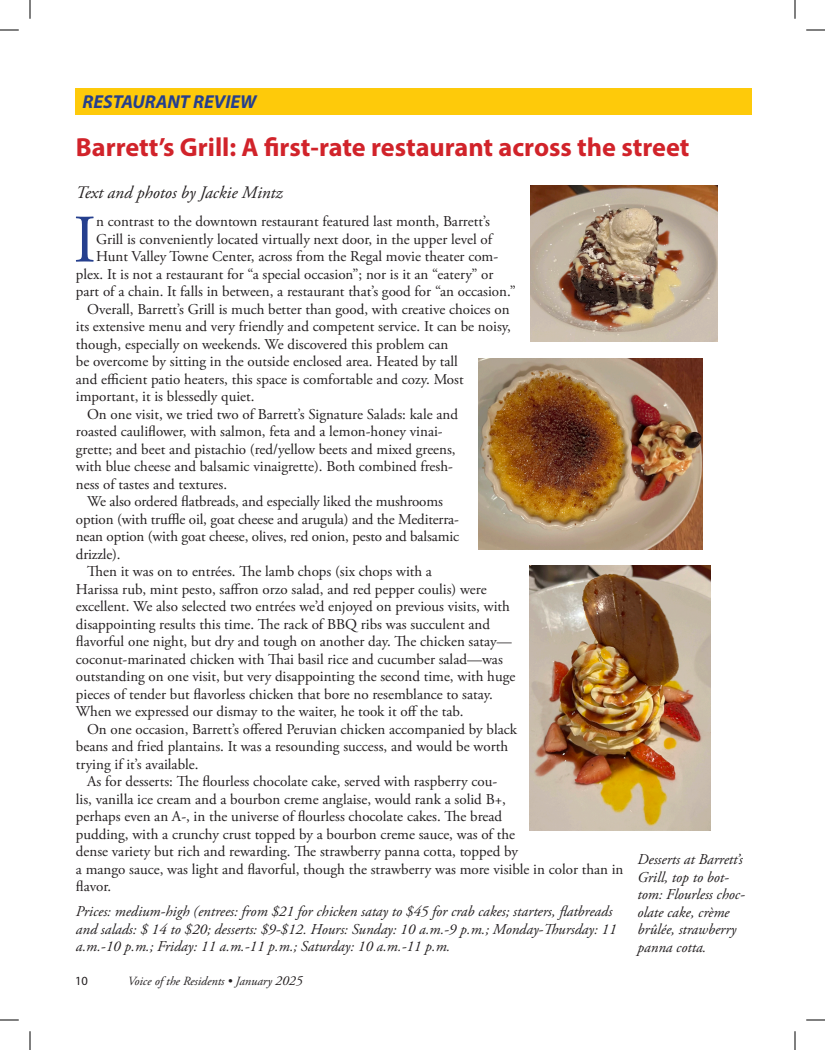
<style>
.page{position:relative;width:825px;height:1050px;background:#fff}
.page>*{position:absolute;margin:0;border:0;box-sizing:border-box;transform-origin:0 0}
.Text_with_drop_cap{font:67.75px "Adobe Garamond Pro";color:#253f8e}
.Headline_Main{font:700 26.25px "Myriad Pro";color:#d1232a}
.Headline_Secondary{font:italic 700 18.75px "Myriad Pro";color:#253f8e}
.Headline_Main-2{font:italic 17.5px "Adobe Garamond Pro";color:#231f20}
.Text_stories{font:15px/17.5px "Adobe Garamond Pro";color:#231f20}
.Text_with_drop_cap-2{font:15px "Adobe Garamond Pro";color:#231f20}
.Text_no_indent_space{font:italic 15px/17.5px "Adobe Garamond Pro";color:#231f20}
.Text_no_indent__no_space{font:italic 15px/17.5px "Adobe Garamond Pro";color:#231f20}
.t1{font:italic 12.5px "Adobe Garamond Pro";color:#231f20}
.t2{font:12.5px "Myriad Pro";color:#231f20}
.s1{font-size:13.75px}
</style>
<div class="page">
<div style="left:75px;top:88px;width:676px;height:27px;background:#feca0a"></div>
<img style="left:530px;top:185px;width:187px;height:156px">
<img style="left:478px;top:359px;width:225px;height:190px">
<img style="left:529px;top:566px;width:181px;height:264px">
<svg style="left:0;top:29px;width:19px;height:2px"></svg>
<svg style="left:806px;top:29px;width:19px;height:2px"></svg>
<svg style="left:0;top:1019px;width:19px;height:2px"></svg>
<svg style="left:806px;top:1019px;width:19px;height:2px"></svg>
<svg style="left:29px;top:0;width:2px;height:19px"></svg>
<svg style="left:29px;top:1031px;width:2px;height:19px"></svg>
<svg style="left:794px;top:0;width:2px;height:19px"></svg>
<svg style="left:794px;top:1031px;width:2px;height:19px"></svg>
<p class="Headline_Secondary" style="left:82px;top:90px;width:176px">RESTAURANT REVIEW</p>
<p class="Headline_Main" style="left:76px;top:130px;width:615px">Barrett’s Grill: A first-rate restaurant across the street</p>
<p class="Headline_Main-2" style="left:76px;top:182px;width:208px">Text and photos by Jackie Mintz</p>
<p class="Text_with_drop_cap" style="left:73px;top:199px;width:24px">I</p>
<p class="Text_with_drop_cap-2" style="left:96px;top:213px;width:395px">n contrast to the downtown restaurant featured last month, Barrett’s</p>
<p class="Text_with_drop_cap-2" style="left:96px;top:230px;width:398px">Grill is conveniently located virtually next door, in the upper level of</p>
<p class="Text_with_drop_cap-2" style="left:96px;top:248px;width:404px">Hunt Valley Towne Center, across from the Regal movie theater com-</p>
<p class="Text_with_drop_cap-2" style="left:76px;top:265px;width:419px">plex. It is not a restaurant for “a special occasion”; nor is it an “eatery” or</p>
<p class="Text_with_drop_cap-2" style="left:76px;top:283px;width:442px">part of a chain. It falls in between, a restaurant that’s good for “an occasion.”</p>
<p class="Text_stories" style="left:76px;top:301px;width:436px;text-indent:11px">Overall, Barrett’s Grill is much better than good, with creative choices on its extensive menu and very friendly and competent service. It can be noisy, though, especially on weekends. We discovered this problem can<br>be overcome by sitting in the outside enclosed area. Heated by tall<br>and efficient patio heaters, this space is comfortable and cozy. Most important, it is blessedly quiet.</p>
<p class="Text_stories" style="left:76px;top:406px;width:384px;text-indent:11px">On one visit, we tried two of Barrett’s Signature Salads: kale and roasted cauliflower, with salmon, feta and a lemon-honey vinai&shy;grette; and beet and pistachio (red/yellow beets and mixed greens, with blue cheese and balsamic vinaigrette). Both combined fresh&shy;ness of tastes and textures.</p>
<p class="Text_stories" style="left:76px;top:494px;width:385px;text-indent:11px">We also ordered flatbreads, and especially liked the mushrooms option (with truffle oil, goat cheese and arugula) and the Mediterra&shy;nean option (with goat cheese, olives, red onion, pesto and balsamic drizzle).</p>
<p class="Text_stories" style="left:76px;top:564px;width:441px;text-indent:11px">Then it was on to entrées. The lamb chops (six chops with a<br>Harissa rub, mint pesto, saffron orzo salad, and red pepper coulis) were excellent. We also selected two entrées we’d enjoyed on previous visits, with disappointing results this time. The rack of BBQ ribs was succulent and flavorful one night, but dry and tough on another day. The chicken satay— coconut-marinated chicken with Thai basil rice and cucumber salad—was outstanding on one visit, but very disappointing the second time, with huge pieces of tender but flavorless chicken that bore no resemblance to satay.<br>When we expressed our dismay to the waiter, he took it off the tab.</p>
<p class="Text_stories" style="left:76px;top:721px;width:443px;text-indent:11px">On one occasion, Barrett’s offered Peruvian chicken accompanied by black beans and fried plantains. It was a resounding success, and would be worth trying if it’s available.</p>
<p class="Text_stories" style="left:76px;top:774px;width:549px;text-indent:11px">As for desserts: The flourless chocolate cake, served with raspberry cou-<br>lis, vanilla ice cream and a bourbon creme anglaise, would rank a solid B+,<br>perhaps even an A-, in the universe of flourless chocolate cakes. The bread<br>pudding, with a crunchy crust topped by a bourbon creme sauce, was of the<br>dense variety but rich and rewarding. The strawberry panna cotta, topped by<br>a mango sauce, was light and flavorful, though the strawberry was more visible in color than in flavor.</p>
<p class="Text_no_indent_space" style="left:76px;top:903px;width:542px">Prices: medium-high (entrees: from $21 for chicken satay to $45 for crab cakes; starters, flatbreads and salads: $ 14 to $20; desserts: $9-$12. Hours: Sunday: 10 a.m.-9 p.m.; Monday-Thursday: 11 a.m.-10 p.m.; Friday: 11 a.m.-11 p.m.; Saturday: 10 a.m.-11 p.m.</p>
<p class="t2" style="left:75px;top:974px;width:14px">10</p>
<p class="t1" style="left:128px;top:974px;width:176px">Voice of the Residents • January <span class="s1">2025</span></p>
<p class="Text_no_indent__no_space" style="left:638px;top:851px;width:109px">Desserts at Barrett’s<br>Grill, top to bot&shy;tom: Flourless choc&shy;olate cake, crème brûlée, strawberry panna cotta.</p>
</div>
